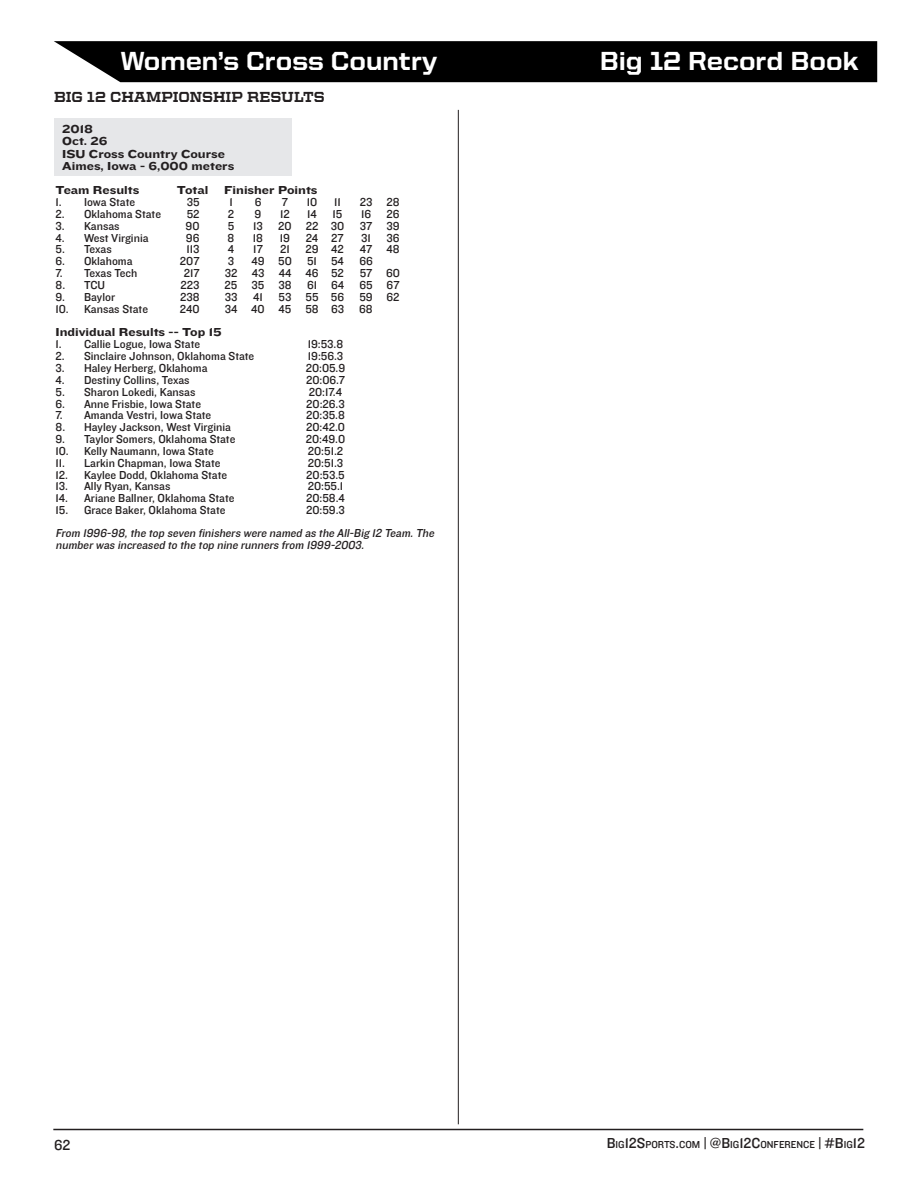
<style>
.page{position:relative;width:918px;height:1188px;background:#fff}
.page>*{position:absolute;margin:0;border:0;box-sizing:border-box;transform-origin:0 0}
.t1{font:800 26.25px "United Sans Semi Ext";color:#fff;scale:.81 1}
.t2{font:15px "Knockout 31 Junior Middlewt";color:#231f20}
.Section_Header{font:800 14.7px "United Serif Ext";letter-spacing:-.005em;color:#231f20;scale:.67 1}
.Paragraph_Style_1{font:12px "Knockout 31 Junior Middlewt";color:#231f20}
.Paragraph_Style_1-2{font:italic 12px/11.9px "Knockout 31 Junior Middlewt";color:#231f20}
.Bold_text{font:12px "Knockout 53 Heviweight";color:#231f20}
.t3{font:10.5px "Knockout 31 Junior Middlewt";color:#231f20}
.s1{font-size:15px}
</style>
<div class="page">
<hr style="left:53px;top:1129px;width:810px;height:1px;background:#231f20">
<div style="left:54px;top:41px;width:823px;height:41px;background:#000"></div>
<div style="left:54px;top:118px;width:238px;height:58px;background:#e6e7e9"></div>
<hr style="left:458px;top:110px;width:1px;height:1014px;background:#231f20">
<h1 class="t1" style="left:121px;top:46px;width:392px">Women’s Cross Country</h1>
<h1 class="t1" style="left:600px;top:46px;width:322px">Big 12 Record Book</h1>
<p class="Section_Header" style="left:54px;top:88px;width:406px">BIG 12 CHAMPIONSHIP RESULTS</p>
<p class="Bold_text" style="left:62px;top:120px;width:32px">2018</p>
<p class="Bold_text" style="left:62px;top:133px;width:47px">Oct. 26</p>
<p class="Bold_text" style="left:62px;top:145px;width:164px">ISU Cross Country Course</p>
<p class="Bold_text" style="left:62px;top:158px;width:174px">Aimes, Iowa - 6,000 meters</p>
<p class="Bold_text" style="left:56px;top:182px;width:85px">Team Results</p>
<p class="Bold_text" style="left:177px;top:182px;width:33px">Total</p>
<p class="Bold_text" style="left:224px;top:182px;width:95px">Finisher Points</p>
<p class="Paragraph_Style_1" style="left:56px;top:194px;width:81px">1. Iowa State</p>
<p class="Paragraph_Style_1" style="left:187px;top:194px;width:14px">35</p>
<p class="Paragraph_Style_1" style="left:229px;top:194px;width:5px">1</p>
<p class="Paragraph_Style_1" style="left:255px;top:194px;width:8px">6</p>
<p class="Paragraph_Style_1" style="left:282px;top:194px;width:8px">7</p>
<p class="Paragraph_Style_1" style="left:307px;top:194px;width:12px">10</p>
<p class="Paragraph_Style_1" style="left:334px;top:194px;width:8px">11</p>
<p class="Paragraph_Style_1" style="left:360px;top:194px;width:41px">23 28</p>
<p class="Paragraph_Style_1" style="left:56px;top:206px;width:107px">2. Oklahoma State</p>
<p class="Paragraph_Style_1" style="left:187px;top:206px;width:14px">52</p>
<p class="Paragraph_Style_1" style="left:228px;top:206px;width:8px">2</p>
<p class="Paragraph_Style_1" style="left:255px;top:206px;width:8px">9</p>
<p class="Paragraph_Style_1" style="left:280px;top:206px;width:11px">12</p>
<p class="Paragraph_Style_1" style="left:307px;top:206px;width:11px">14</p>
<p class="Paragraph_Style_1" style="left:333px;top:206px;width:11px">15</p>
<p class="Paragraph_Style_1" style="left:361px;top:206px;width:12px">16</p>
<p class="Paragraph_Style_1" style="left:387px;top:206px;width:15px">26</p>
<p class="Paragraph_Style_1" style="left:56px;top:218px;width:66px">3. Kansas</p>
<p class="Paragraph_Style_1" style="left:186px;top:218px;width:15px">90</p>
<p class="Paragraph_Style_1" style="left:228px;top:218px;width:8px">5</p>
<p class="Paragraph_Style_1" style="left:253px;top:218px;width:11px">13</p>
<p class="Paragraph_Style_1" style="left:278px;top:218px;width:67px">20 22 30</p>
<p class="Paragraph_Style_1" style="left:360px;top:218px;width:41px">37 39</p>
<p class="Paragraph_Style_1" style="left:56px;top:229px;width:95px">4. West Virginia</p>
<p class="Paragraph_Style_1" style="left:186px;top:229px;width:15px">96</p>
<p class="Paragraph_Style_1" style="left:228px;top:229px;width:8px">8</p>
<p class="Paragraph_Style_1" style="left:253px;top:229px;width:12px">18</p>
<p class="Paragraph_Style_1" style="left:280px;top:229px;width:12px">19</p>
<p class="Paragraph_Style_1" style="left:306px;top:229px;width:39px">24 27</p>
<p class="Paragraph_Style_1" style="left:361px;top:229px;width:11px">31</p>
<p class="Paragraph_Style_1" style="left:387px;top:229px;width:15px">36</p>
<p class="Paragraph_Style_1" style="left:56px;top:241px;width:58px">5. Texas</p>
<p class="Paragraph_Style_1" style="left:186px;top:241px;width:15px">113</p>
<p class="Paragraph_Style_1" style="left:228px;top:241px;width:8px">4</p>
<p class="Paragraph_Style_1" style="left:253px;top:241px;width:11px">17</p>
<p class="Paragraph_Style_1" style="left:280px;top:241px;width:11px">21</p>
<p class="Paragraph_Style_1" style="left:305px;top:241px;width:40px">29 42</p>
<p class="Paragraph_Style_1" style="left:360px;top:241px;width:41px">47 48</p>
<p class="Paragraph_Style_1" style="left:56px;top:253px;width:79px">6. Oklahoma</p>
<p class="Paragraph_Style_1" style="left:180px;top:253px;width:21px">207</p>
<p class="Paragraph_Style_1" style="left:228px;top:253px;width:8px">3</p>
<p class="Paragraph_Style_1" style="left:251px;top:253px;width:42px">49 50</p>
<p class="Paragraph_Style_1" style="left:307px;top:253px;width:38px">51 54</p>
<p class="Paragraph_Style_1" style="left:359px;top:253px;width:15px">66</p>
<p class="Paragraph_Style_1" style="left:56px;top:265px;width:83px">7. Texas Tech</p>
<p class="Paragraph_Style_1" style="left:184px;top:265px;width:17px">217</p>
<p class="Paragraph_Style_1" style="left:225px;top:265px;width:121px">32 43 44 46 52</p>
<p class="Paragraph_Style_1" style="left:360px;top:265px;width:42px">57 60</p>
<p class="Paragraph_Style_1" style="left:56px;top:277px;width:51px">8. TCU</p>
<p class="Paragraph_Style_1" style="left:181px;top:277px;width:20px">223</p>
<p class="Paragraph_Style_1" style="left:225px;top:277px;width:68px">25 35 38</p>
<p class="Paragraph_Style_1" style="left:307px;top:277px;width:39px">61 64</p>
<p class="Paragraph_Style_1" style="left:359px;top:277px;width:41px">65 67</p>
<p class="Paragraph_Style_1" style="left:56px;top:289px;width:61px">9. Baylor</p>
<p class="Paragraph_Style_1" style="left:180px;top:289px;width:21px">238</p>
<p class="Paragraph_Style_1" style="left:225px;top:289px;width:14px">33</p>
<p class="Paragraph_Style_1" style="left:253px;top:289px;width:11px">41</p>
<p class="Paragraph_Style_1" style="left:279px;top:289px;width:67px">53 55 56</p>
<p class="Paragraph_Style_1" style="left:359px;top:289px;width:42px">59 62</p>
<p class="Paragraph_Style_1" style="left:56px;top:301px;width:94px">10. Kansas State</p>
<p class="Paragraph_Style_1" style="left:180px;top:301px;width:21px">240</p>
<p class="Paragraph_Style_1" style="left:225px;top:301px;width:121px">34 40 45 58 63</p>
<p class="Paragraph_Style_1" style="left:359px;top:301px;width:15px">68</p>
<p class="Bold_text" style="left:56px;top:324px;width:168px">Individual Results -- Top 15</p>
<p class="Paragraph_Style_1" style="left:56px;top:336px;width:146px">1. Callie Logue, Iowa State</p>
<p class="Paragraph_Style_1" style="left:308px;top:336px;width:37px">19:53.8</p>
<p class="Paragraph_Style_1" style="left:56px;top:348px;width:200px">2. Sinclaire Johnson, Oklahoma State</p>
<p class="Paragraph_Style_1" style="left:308px;top:348px;width:37px">19:56.3</p>
<p class="Paragraph_Style_1" style="left:56px;top:360px;width:153px">3. Haley Herberg, Oklahoma</p>
<p class="Paragraph_Style_1" style="left:306px;top:360px;width:41px">20:05.9</p>
<p class="Paragraph_Style_1" style="left:56px;top:372px;width:136px">4. Destiny Collins, Texas</p>
<p class="Paragraph_Style_1" style="left:306px;top:372px;width:40px">20:06.7</p>
<p class="Paragraph_Style_1" style="left:56px;top:383px;width:141px">5. Sharon Lokedi, Kansas</p>
<p class="Paragraph_Style_1" style="left:309px;top:383px;width:35px">20:17.4</p>
<p class="Paragraph_Style_1" style="left:56px;top:395px;width:147px">6. Anne Frisbie, Iowa State</p>
<p class="Paragraph_Style_1" style="left:306px;top:395px;width:40px">20:26.3</p>
<p class="Paragraph_Style_1" style="left:56px;top:407px;width:157px">7. Amanda Vestri, Iowa State</p>
<p class="Paragraph_Style_1" style="left:306px;top:407px;width:40px">20:35.8</p>
<p class="Paragraph_Style_1" style="left:56px;top:419px;width:177px">8. Hayley Jackson, West Virginia</p>
<p class="Paragraph_Style_1" style="left:306px;top:419px;width:41px">20:42.0</p>
<p class="Paragraph_Style_1" style="left:56px;top:431px;width:181px">9. Taylor Somers, Oklahoma State</p>
<p class="Paragraph_Style_1" style="left:306px;top:431px;width:41px">20:49.0</p>
<p class="Paragraph_Style_1" style="left:56px;top:443px;width:160px">10. Kelly Naumann, Iowa State</p>
<p class="Paragraph_Style_1" style="left:308px;top:443px;width:37px">20:51.2</p>
<p class="Paragraph_Style_1" style="left:56px;top:455px;width:167px">11. Larkin Chapman, Iowa State</p>
<p class="Paragraph_Style_1" style="left:308px;top:455px;width:37px">20:51.3</p>
<p class="Paragraph_Style_1" style="left:56px;top:466px;width:173px">12. Kaylee Dodd, Oklahoma State</p>
<p class="Paragraph_Style_1" style="left:306px;top:466px;width:40px">20:53.5</p>
<p class="Paragraph_Style_1" style="left:56px;top:478px;width:116px">13. Ally Ryan, Kansas</p>
<p class="Paragraph_Style_1" style="left:308px;top:478px;width:37px">20:55.1</p>
<p class="Paragraph_Style_1" style="left:56px;top:490px;width:181px">14. Ariane Ballner, Oklahoma State</p>
<p class="Paragraph_Style_1" style="left:306px;top:490px;width:40px">20:58.4</p>
<p class="Paragraph_Style_1" style="left:56px;top:502px;width:172px">15. Grace Baker, Oklahoma State</p>
<p class="Paragraph_Style_1" style="left:306px;top:502px;width:40px">20:59.3</p>
<p class="Paragraph_Style_1-2" style="left:56px;top:526px;width:383px">From 1996-98,the top seven finishers were named as the All-Big 12 Team.The numberwas increased to the top nine runners from 1999-2003.</p>
<p class="t2" style="left:54px;top:1135px;width:18px">62</p>
<p class="t3" style="left:607px;top:1137px;width:260px"><span class="s1">B</span>IG<span class="s1">12S</span>PORTS<span class="s1">.</span>COM <span class="s1">| @B</span>IG<span class="s1">12C</span>ONFERENCE <span class="s1">| #B</span>IG<span class="s1">12</span></p>
</div>
